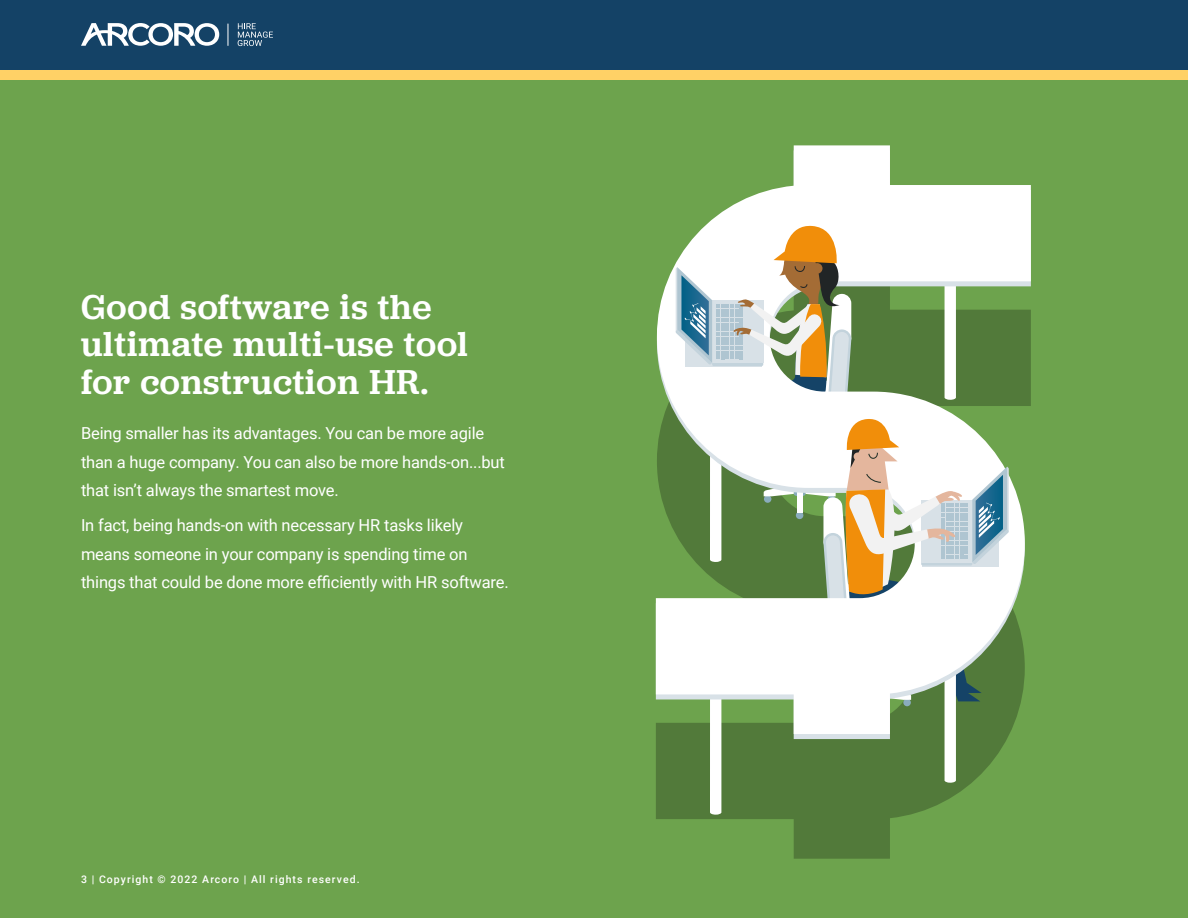
<style>
.page{position:relative;width:1188px;height:918px;background:#6da34d}
.page>*{position:absolute;margin:0;border:0;box-sizing:border-box;transform-origin:0 0}
.Blue_Section_Header{font:500 36px/37.5px "Jubilat";letter-spacing:.025em;color:#fff}
.Body_Style_1{font:16.5px/28.5px "Roboto";letter-spacing:-.01em;color:#fff}
.t1{font:500 10.5px "Roboto";letter-spacing:.1em;color:#fff}
</style>
<div class="page">
<svg style="left:656px;top:739px;width:251px;height:120px"></svg>
<svg style="left:656px;top:145px;width:375px;height:589px"></svg>
<svg style="left:676px;top:224px;width:333px;height:591px;background:#b5c3a6"></svg>
<div style="left:0;top:69px;width:1188px;height:11px;background:#ffd166"></div>
<div style="left:0;top:0;width:1188px;height:69px;background:#144266"></div>
<svg style="left:238px;top:23px;width:35px;height:23px"></svg>
<svg style="left:227px;top:24px;width:1px;height:21px"></svg>
<svg style="left:81px;top:23px;width:138px;height:23px"></svg>
<p class="Blue_Section_Header" style="left:81px;top:287px;width:388px">Good software is the ultimate multi-use tool for construction HR.</p>
<p class="Body_Style_1" style="left:81px;top:418px;width:425px">Being smaller has its advantages. You can be more agile than a huge company. You can also be more hands-on...but that isn’t always the smartest move.</p>
<p class="Body_Style_1" style="left:81px;top:511px;width:429px">In fact, being hands-on with necessary HR tasks likely means someone in your company is spending time on things that could be done more efficiently with HR software.</p>
<p class="t1" style="left:81px;top:872px;width:280px">3 | Copyright © 2022 Arcoro | All rights reserved.</p>
</div>
